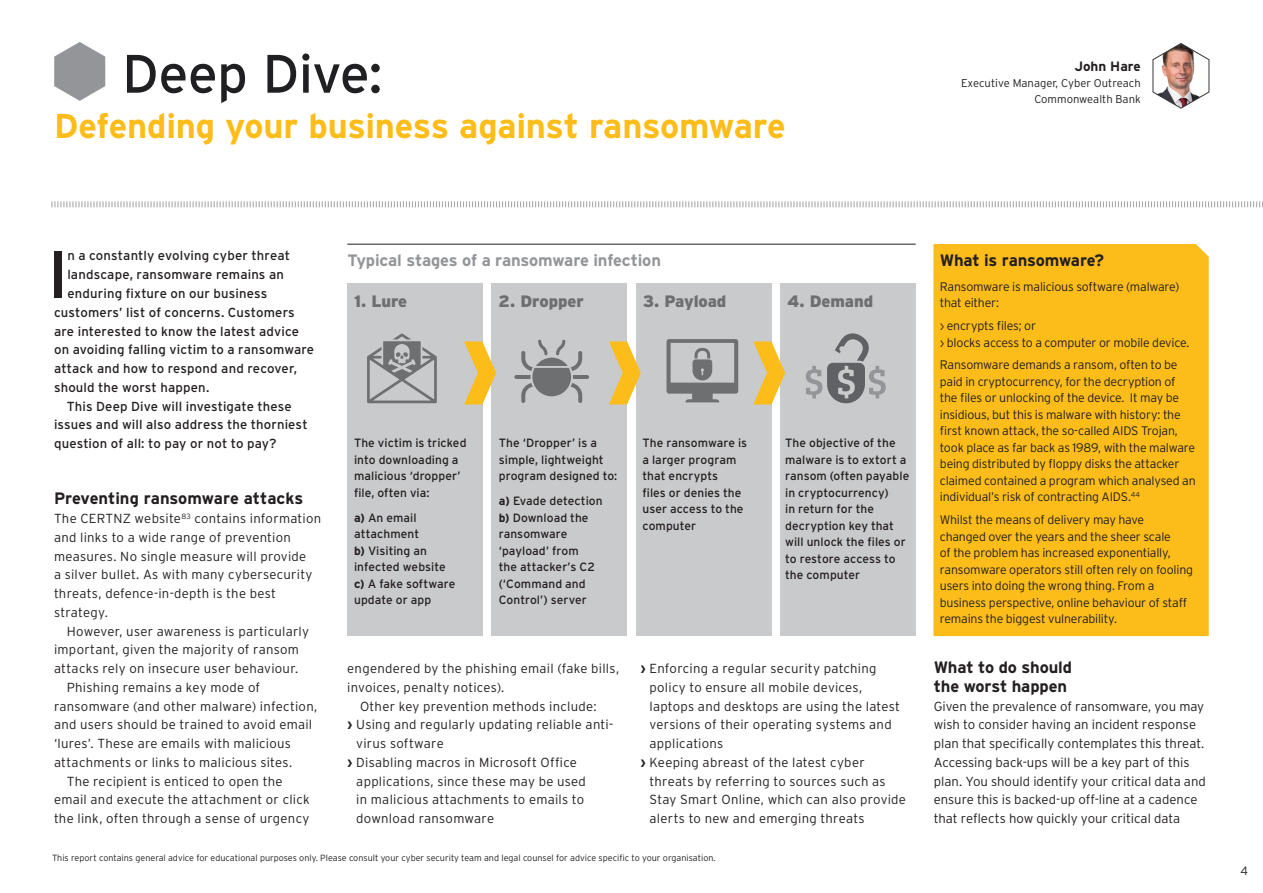
<style>
.page{position:relative;width:1263px;height:893px;background:#fff}
.page>*{position:absolute;margin:0;border:0;box-sizing:border-box;transform-origin:0 0}
.t1{font:66.75px "Interstate";color:#231f20}
.t2{font:54px "Interstate";letter-spacing:-.01em;color:#202023}
.t3{font:700 34.5px "Interstate";letter-spacing:-.01em;color:#fcbd1b}
.t4{font:700 16.5px/18.8px "Interstate";letter-spacing:-.01em;color:#231f20}
.t5{font:700 16.5px "Interstate";letter-spacing:-.01em;color:#939598}
.t6{font:900 16.5px "Interstate";letter-spacing:-.005em;color:#6d6f71}
.t7{font:700 13.5px "Interstate";color:#231f20}
.t8{font:300 13.2px/18.8px "Interstate";letter-spacing:.015em;color:#231f20}
.t9{font:13.2px "Interstate";letter-spacing:.01em;color:#231f20}
.t10{font:300 12.3px/16.5px "Interstate";letter-spacing:-.02em;color:#231f20}
.t11{font:12px/16.5px "Interstate";letter-spacing:.005em;color:#231f20}
.t12{font:300 12px "Interstate";color:#231f20}
.t13{font:300 11.25px/15.8px "Interstate";color:#231f20;text-align:right}
.t14{font:300 9px "Interstate";color:#231f20}
.s1{font-weight:700}
.s2{font-weight:700;font-size:14.25px}
</style>
<div class="page">
<svg style="left:51px;top:201px;width:1212px;height:7px"></svg>
<img style="left:1152px;top:43px;width:57px;height:66px">
<hr style="left:347px;top:244px;width:569px;height:1px;background:#231f20">
<svg style="left:54px;top:42px;width:51px;height:59px"></svg>
<div style="left:347px;top:283px;width:136px;height:352px;background:#c9cacb"></div>
<div style="left:492px;top:283px;width:135px;height:352px;background:#c9cacb"></div>
<div style="left:636px;top:283px;width:135px;height:352px;background:#c9cacb"></div>
<div style="left:780px;top:283px;width:136px;height:352px;background:#c9cacb"></div>
<div style="left:933px;top:244px;width:276px;height:392px;background:#fcbd1b"></div>
<svg style="left:464px;top:341px;width:32px;height:63px"></svg>
<svg style="left:609px;top:341px;width:32px;height:63px"></svg>
<svg style="left:753px;top:341px;width:32px;height:63px"></svg>
<svg style="left:367px;top:333px;width:70px;height:70px"></svg>
<svg style="left:514px;top:340px;width:75px;height:63px"></svg>
<svg style="left:666px;top:339px;width:72px;height:63px"></svg>
<svg style="left:806px;top:333px;width:80px;height:71px"></svg>
<h2 class="t2" style="left:122px;top:43px;width:262px">Deep Dive:</h2>
<h3 class="t3" style="left:54px;top:106px;width:733px">Defending your business against ransomware</h3>
<p class="t7" style="left:1074px;top:59px;width:68px">John Hare</p>
<p class="t13" style="left:961px;top:75px;width:181px">Executive Manager, Cyber Outreach<br>Commonwealth Bank</p>
<h1 class="t1" style="left:48px;top:237px;width:21px">I</h1>
<p class="t9" style="left:67px;top:248px;width:224px">n a constantly evolving cyber threat</p>
<p class="t9" style="left:67px;top:267px;width:218px">landscape, ransomware remains an</p>
<p class="t9" style="left:67px;top:286px;width:201px">enduring fixture on our business</p>
<p class="t9" style="left:54px;top:305px;width:242px">customers’ list of concerns. Customers</p>
<p class="t9" style="left:54px;top:323px;width:247px">are interested to know the latest advice</p>
<p class="t9" style="left:54px;top:342px;width:262px">on avoiding falling victim to a ransomware</p>
<p class="t9" style="left:54px;top:361px;width:245px">attack and how to respond and recover,</p>
<p class="t9" style="left:54px;top:380px;width:157px">should the worst happen.</p>
<p class="t9" style="left:67px;top:398px;width:227px">This Deep Dive will investigate these</p>
<p class="t9" style="left:54px;top:417px;width:255px">issues and will also address the thorniest</p>
<p class="t9" style="left:54px;top:436px;width:224px">question of all: to pay or not to pay?</p>
<p class="t4" style="left:54px;top:489px;width:251px">Preventing ransomware attacks</p>
<p class="t8" style="left:54px;top:509px;width:269px">The CERTNZ website<sup>83</sup> contains information and links to a wide range of prevention measures. No single measure will provide<br>a silver bullet. As with many cybersecurity threats, defence-in-depth is the best strategy.</p>
<p class="t8" style="left:67px;top:621px;width:244px">However, user awareness is particularly</p>
<p class="t8" style="left:54px;top:640px;width:247px">important, given the majority of ransom</p>
<p class="t8" style="left:54px;top:659px;width:246px">attacks rely on insecure user behaviour.</p>
<p class="t8" style="left:67px;top:678px;width:195px">Phishing remains a key mode of</p>
<p class="t8" style="left:54px;top:696px;width:265px">ransomware (and other malware) infection,</p>
<p class="t8" style="left:54px;top:715px;width:260px">and users should be trained to avoid email</p>
<p class="t8" style="left:54px;top:734px;width:238px">‘lures’. These are emails with malicious</p>
<p class="t8" style="left:54px;top:753px;width:240px">attachments or links to malicious sites.</p>
<p class="t8" style="left:67px;top:771px;width:217px">The recipient is enticed to open the</p>
<p class="t8" style="left:54px;top:790px;width:257px">email and execute the attachment or click</p>
<p class="t8" style="left:54px;top:809px;width:257px">the link, often through a sense of urgency</p>
<p class="t5" style="left:347px;top:251px;width:315px">Typical stages of a ransomware infection</p>
<p class="t6" style="left:354px;top:292px;width:55px">1. Lure</p>
<p class="t6" style="left:498px;top:292px;width:87px">2. Dropper</p>
<p class="t6" style="left:643px;top:292px;width:85px">3. Payload</p>
<p class="t6" style="left:787px;top:292px;width:88px">4. Demand</p>
<p class="t11" style="left:354px;top:435px;width:114px">The victim is tricked into downloading a malicious ‘dropper’ file, often via:</p>
<p class="t11" style="left:354px;top:509px;width:103px"><span class="s1">a)</span> An email attachment<br><span class="s1">b)</span> Visiting an infected website <span class="s1">c)</span> A fake software update or app</p>
<p class="t11" style="left:499px;top:435px;width:120px">The ‘Dropper’ is a simple, lightweight program designed to:</p>
<p class="t11" style="left:499px;top:493px;width:105px"><span class="s1">a)</span> Evade detection <span class="s1">b)</span> Download the ransomware ‘payload’ from<br>the attacker’s C2 (‘Command and<br>Control’) server</p>
<p class="t11" style="left:642px;top:435px;width:106px">The ransomware is a larger program that encrypts<br>files or denies the user access to the computer</p>
<p class="t11" style="left:785px;top:435px;width:126px">The objective of the malware is to extort a ransom (often payable in cryptocurrency)<br>in return for the decryption key that will unlock the files or to restore access to the computer</p>
<p class="t8" style="left:347px;top:659px;width:273px">engendered by the phishing email (fake bills,</p>
<p class="t8" style="left:347px;top:678px;width:159px">invoices, penalty notices).</p>
<p class="t8" style="left:360px;top:696px;width:238px">Other key prevention methods include:</p>
<p class="t8" style="left:347px;top:715px;width:268px"><span class="s2">›</span> Using and regularly updating reliable anti-</p>
<p class="t8" style="left:356px;top:734px;width:89px">virus software</p>
<p class="t8" style="left:347px;top:753px;width:231px"><span class="s2">›</span> Disabling macros in Microsoft Office</p>
<p class="t8" style="left:356px;top:771px;width:231px">applications, since these may be used</p>
<p class="t8" style="left:356px;top:790px;width:229px">in malicious attachments to emails to</p>
<p class="t8" style="left:356px;top:809px;width:139px">download ransomware</p>
<p class="t8" style="left:640px;top:659px;width:238px"><span class="s2">›</span> Enforcing a regular security patching</p>
<p class="t8" style="left:649px;top:678px;width:214px">policy to ensure all mobile devices,</p>
<p class="t8" style="left:649px;top:696px;width:252px">laptops and desktops are using the latest</p>
<p class="t8" style="left:649px;top:715px;width:244px">versions of their operating systems and</p>
<p class="t8" style="left:649px;top:734px;width:75px">applications</p>
<p class="t8" style="left:640px;top:753px;width:226px"><span class="s2">›</span> Keeping abreast of the latest cyber</p>
<p class="t8" style="left:649px;top:771px;width:238px">threats by referring to sources such as</p>
<p class="t8" style="left:649px;top:790px;width:258px">Stay Smart Online, which can also provide</p>
<p class="t8" style="left:649px;top:809px;width:217px">alerts to new and emerging threats</p>
<p class="t14" style="left:52px;top:853px;width:665px">This report contains general advice for educational purposes only. Please consult your cyber security team and legal counsel for advice specific to your organisation.</p>
<p class="t4" style="left:940px;top:250px;width:166px">What is ransomware?</p>
<p class="t10" style="left:940px;top:278px;width:241px">Ransomware is malicious software (malware) that either:</p>
<p class="t10" style="left:940px;top:317px;width:251px">› encrypts files; or<br>› blocks access to a computer or mobile device.</p>
<p class="t10" style="left:940px;top:357px;width:257px">Ransomware demands a ransom, often to be paid in cryptocurrency, for the decryption of the files or unlocking of the device. It may be insidious, but this is malware with history: the first known attack, the so-called AIDS Trojan, took place as far back as 1989, with the malware being distributed by floppy disks the attacker claimed contained a program which analysed an individual’s risk of contracting AIDS.<sup>44</sup></p>
<p class="t10" style="left:940px;top:512px;width:255px">Whilst the means of delivery may have changed over the years and the sheer scale<br>of the problem has increased exponentially, ransomware operators still often rely on fooling users into doing the wrong thing. From a business perspective, online behaviour of staff remains the biggest vulnerability.</p>
<p class="t4" style="left:934px;top:658px;width:140px">What to do should the worst happen</p>
<p class="t8" style="left:934px;top:696px;width:274px">Given the prevalence of ransomware, you may wish to consider having an incident response plan that specifically contemplates this threat.<br>Accessing back-ups will be a key part of this plan. You should identify your critical data and ensure this is backed-up off-line at a cadence that reflects how quickly your critical data</p>
<p class="t12" style="left:1240px;top:864px;width:9px">4</p>
</div>
